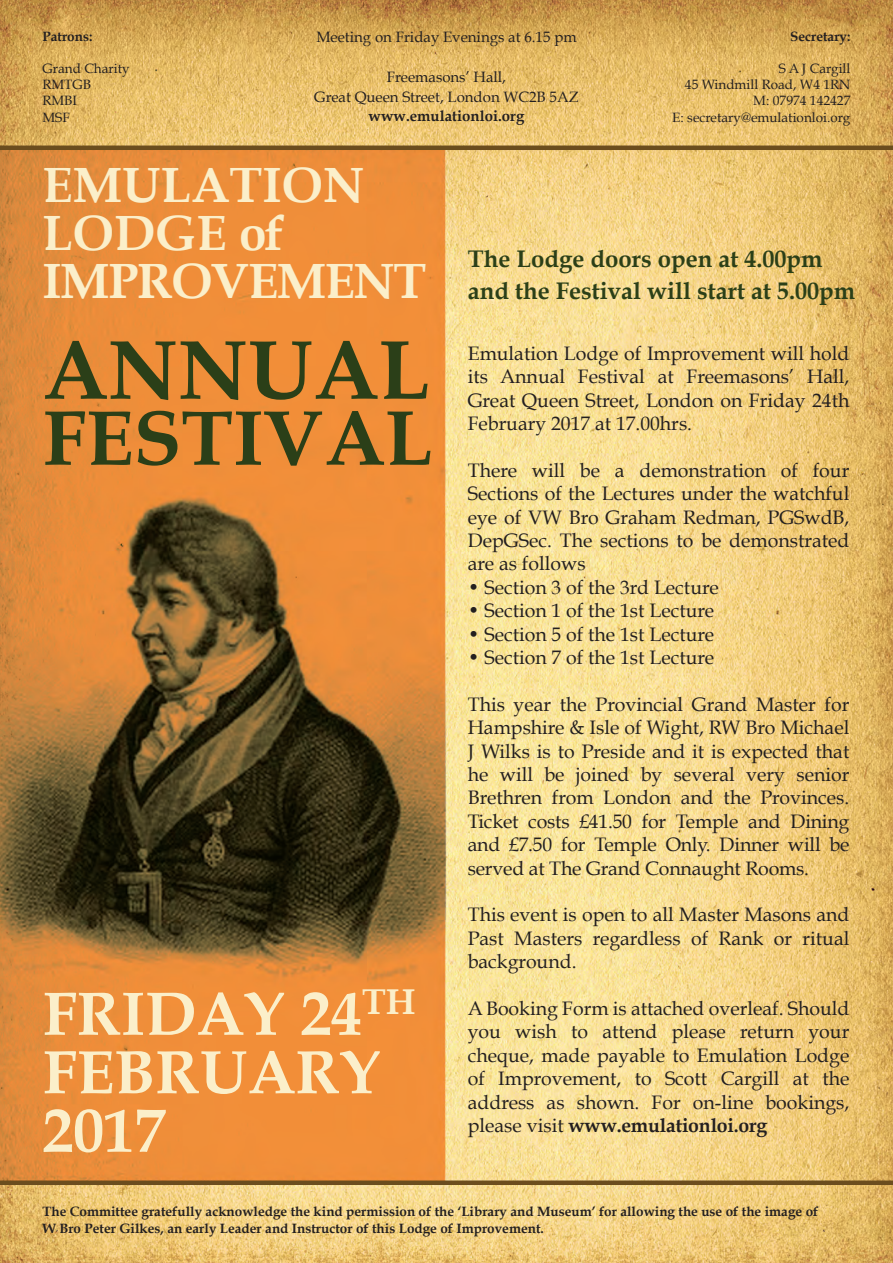
<style>
.page{position:relative;width:893px;height:1263px;background:#fff}
.page>*{position:absolute;margin:0;border:0;box-sizing:border-box;transform-origin:0 0}
.t1{font:700 84px "Book Antiqua";color:#2b3f18}
.t2{font:700 78px "Book Antiqua";color:#2b3f18}
.t3{font:700 61.5px/58.5px "Book Antiqua";color:#fbefca}
.t4{font:700 49.5px/48px "Book Antiqua";color:#fbefca}
.t5{font:700 24px/31.5px "Book Antiqua";color:#2b3f18}
.t6{font:19.5px/23.4px "Book Antiqua";color:#231f20;text-align:justify}
.t7{font:15px/19.5px "Book Antiqua";color:#231f20;text-align:center}
.t8{font:700 15px "Book Antiqua";color:#231f20}
.t9{font:700 13.5px/16.2px "Book Antiqua";color:#231f20}
.t10{font:13.5px "Book Antiqua";color:#231f20}
.s1{font-weight:700}
</style>
<div class="page">
<img style="left:0;top:0;width:893px;height:1263px">
<hr style="left:0;top:146px;width:893px;height:4px;background:#6b4d1e">
<div style="left:0;top:1180px;width:893px;height:5px;background:#6b4d1e"></div>
<p class="t9" style="left:43px;top:28px;width:51px">Patrons:</p>
<p class="t10" style="left:43px;top:60px;width:89px">Grand Charity</p>
<p class="t10" style="left:43px;top:76px;width:50px">RMTGB</p>
<p class="t10" style="left:43px;top:92px;width:36px">RMBI</p>
<p class="t10" style="left:43px;top:109px;width:29px">MSF</p>
<p class="t7" style="left:316px;top:27px;width:262px">Meeting on Friday Evenings at 6.15 pm</p>
<p class="t7" style="left:314px;top:67px;width:266px">Freemasons’ Hall,<br>Great Queen Street, London WC2B 5AZ</p>
<p class="t8" style="left:369px;top:107px;width:157px">www.emulationloi.org</p>
<p class="t9" style="left:790px;top:28px;width:62px">Secretary:</p>
<p class="t10" style="left:779px;top:60px;width:73px">S A J Cargill</p>
<p class="t10" style="left:685px;top:76px;width:167px">45 Windmill Road, W4 1RN</p>
<p class="t10" style="left:753px;top:92px;width:99px">M: 07974 142427</p>
<p class="t10" style="left:672px;top:109px;width:180px">E: secretary@emulationloi.org</p>
<p class="t4" style="left:43px;top:161px;width:385px">EMULATION<br>LODGE of<br>IMPROVEMENT</p>
<p class="t1" style="left:43px;top:321px;width:389px">ANNUAL</p>
<p class="t2" style="left:43px;top:393px;width:392px">FESTIVAL</p>
<p class="t3" style="left:43px;top:985px;width:375px">FRIDAY 24<sup>TH<br></sup>FEBRUARY<br>2017</p>
<p class="t5" style="left:468px;top:244px;width:389px">The Lodge doors open at 4.00pm and the Festival will start at 5.00pm</p>
<p class="t6" style="left:468px;top:341px;width:383px">Emulation Lodge of Improvement will hold its Annual Festival at Freemasons’ Hall, Great Queen Street, London on Friday 24th February 2017 at 17.00hrs.</p>
<p class="t6" style="left:468px;top:458px;width:383px">There will be a demonstration of four Sections of the Lectures under the watchful eye of VW Bro Graham Redman, PGSwdB, DepGSec. The sections to be demonstrated are as follows</p>
<p class="t6" style="left:468px;top:575px;width:252px">• Section 3 of the 3rd Lecture</p>
<p class="t6" style="left:468px;top:599px;width:248px">• Section 1 of the 1st Lecture</p>
<p class="t6" style="left:468px;top:622px;width:248px">• Section 5 of the 1st Lecture</p>
<p class="t6" style="left:468px;top:646px;width:248px">• Section 7 of the 1st Lecture</p>
<p class="t6" style="left:468px;top:692px;width:383px">This year the Provincial Grand Master for Hampshire &amp; Isle of Wight, RW Bro Michael J Wilks is to Preside and it is expected that he will be joined by several very senior Brethren from London and the Provinces.<br>Ticket costs £41.50 for Temple and Dining and £7.50 for Temple Only. Dinner will be served at The Grand Connaught Rooms.</p>
<p class="t6" style="left:468px;top:903px;width:383px">This event is open to all Master Masons and Past Masters regardless of Rank or ritual background.</p>
<p class="t6" style="left:468px;top:997px;width:383px">A Booking Form is attached overleaf. Should you wish to attend please return your cheque, made payable to Emulation Lodge of Improvement, to Scott Cargill at the address as shown. For on-line bookings, please visit <span class="s1">www.emulationloi.org</span></p>
<p class="t9" style="left:43px;top:1204px;width:777px">The Committee gratefully acknowledge the kind permission of the ‘Library and Museum’ for allowing the use of the image of<br>W Bro Peter Gilkes, an early Leader and Instructor of this Lodge of Improvement.</p>
</div>
